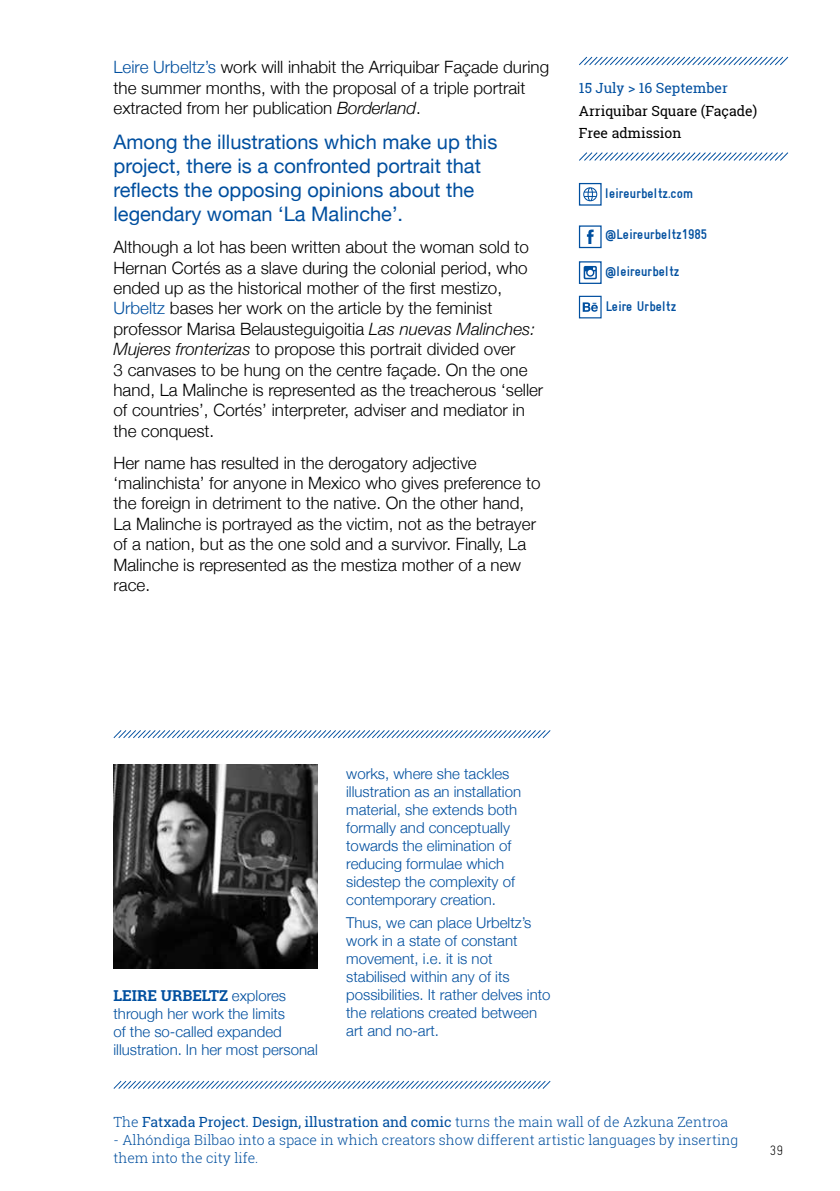
<style>
.page{position:relative;width:840px;height:1191px;background:#fff}
.page>*{position:absolute;margin:0;border:0;box-sizing:border-box;transform-origin:0 0}
.t1{font:20px/24px "Helvetica Neue";color:#004f9f}
.t2{font:300 17px/20.4px "Helvetica Neue";color:#000}
.t3{font:300 15px/18px "Helvetica Neue";color:#004f9f}
.t4{font:700 15px "Roboto Slab";color:#004f9f}
.t5{font:300 14px/18px "Roboto Slab";color:#004f9f}
.t6{font:14px "Roboto Slab";color:#004f9f}
.t7{font:700 condensed 14px "Alhondiga Bilbao";color:#004f9f}
.t8{font:14px/22.4px "Roboto Slab";color:#000}
.t9{font:13.6px "Alhondiga Bilbao Light Condensed L";color:#000}
.s1{color:#004f9f}
.s2{font-style:italic}
.s3{font-family:"Helvetica Neue";font-weight:300}
.s4{font-weight:300}
</style>
<div class="page">
<svg style="left:113px;top:1080px;width:437px;height:9px"></svg>
<svg style="left:579px;top:57px;width:208px;height:8px"></svg>
<svg style="left:579px;top:152px;width:208px;height:9px"></svg>
<div style="left:578px;top:183px;width:23px;height:23px;border:1px solid #004f9f"></div>
<svg style="left:583px;top:187px;width:14px;height:14px"></svg>
<div style="left:578px;top:225px;width:23px;height:23px;border:1px solid #004f9f"></div>
<svg style="left:586px;top:229px;width:7px;height:15px"></svg>
<div style="left:578px;top:261px;width:23px;height:23px;border:1px solid #004f9f"></div>
<svg style="left:583px;top:266px;width:13px;height:13px"></svg>
<div style="left:578px;top:296px;width:23px;height:22px;border:1px solid #004f9f"></div>
<svg style="left:582px;top:302px;width:15px;height:10px"></svg>
<svg style="left:113px;top:730px;width:437px;height:8px"></svg>
<img style="left:113px;top:764px;width:204px;height:204px">
<p class="t2" style="left:113px;top:56px;width:437px"><span class="s1">Leire Urbeltz’s</span> work will inhabit the Arriquibar Façade during the summer months, with the proposal of a triple portrait extracted from her publication <span class="s2">Borderland</span>.</p>
<p class="t1" style="left:113px;top:131px;width:385px">Among the illustrations which make up this project, there is a confronted portrait that reflects the opposing opinions about the legendary woman ‘La Malinche’.</p>
<p class="t2" style="left:113px;top:236px;width:431px">Although a lot has been written about the woman sold to Hernan Cortés as a slave during the colonial period, who ended up as the historical mother of the first mestizo, <span class="s1">Urbeltz</span> bases her work on the article by the feminist professor Marisa Belausteguigoitia <span class="s2">Las nuevas Malinches:<br>Mujeres fronterizas</span> to propose this portrait divided over<br>3 canvases to be hung on the centre façade. On the one hand, La Malinche is represented as the treacherous ‘seller of countries’, Cortés’ interpreter, adviser and mediator in the conquest.</p>
<p class="t2" style="left:113px;top:451px;width:428px">Her name has resulted in the derogatory adjective ‘malinchista’ for anyone in Mexico who gives preference to the foreign in detriment to the native. On the other hand, La Malinche is portrayed as the victim, not as the betrayer of a nation, but as the one sold and a survivor. Finally, La Malinche is represented as the mestiza mother of a new race.</p>
<p class="t6" style="left:578px;top:79px;width:150px">15 July &gt; 16 September</p>
<p class="t8" style="left:578px;top:99px;width:180px">Arriquibar Square (Façade)<br>Free admission</p>
<p class="t7" style="left:605px;top:185px;width:89px">leireurbeltz.com</p>
<p class="t7" style="left:605px;top:226px;width:103px">@Leireurbeltz1985</p>
<p class="t7" style="left:605px;top:263px;width:75px">@leireurbeltz</p>
<p class="t7" style="left:605px;top:299px;width:72px">Leire Urbeltz</p>
<p class="t4" style="left:113px;top:985px;width:174px">LEIRE URBELTZ <span class="s3">explores</span></p>
<p class="t3" style="left:113px;top:1003px;width:206px">through her work the limits<br>of the so-called expanded illustration. In her most personal</p>
<p class="t3" style="left:346px;top:763px;width:176px">works, where she tackles illustration as an installation material, she extends both formally and conceptually towards the elimination of reducing formulae which sidestep the complexity of contemporary creation.</p>
<p class="t3" style="left:346px;top:913px;width:206px">Thus, we can place Urbeltz’s work in a state of constant movement, i.e. it is not stabilised within any of its possibilities. It rather delves into the relations created between art and no-art.</p>
<p class="t6" style="left:113px;top:1112px;width:616px"><span class="s4">The</span> Fatxada Project. Design, illustration and comic <span class="s4">turns the main wall of de Azkuna Zentroa</span></p>
<p class="t5" style="left:113px;top:1131px;width:626px">- Alhóndiga Bilbao into a space in which creators show different artistic languages by inserting them into the city life.</p>
<p class="t9" style="left:769px;top:1142px;width:15px">39</p>
</div>
